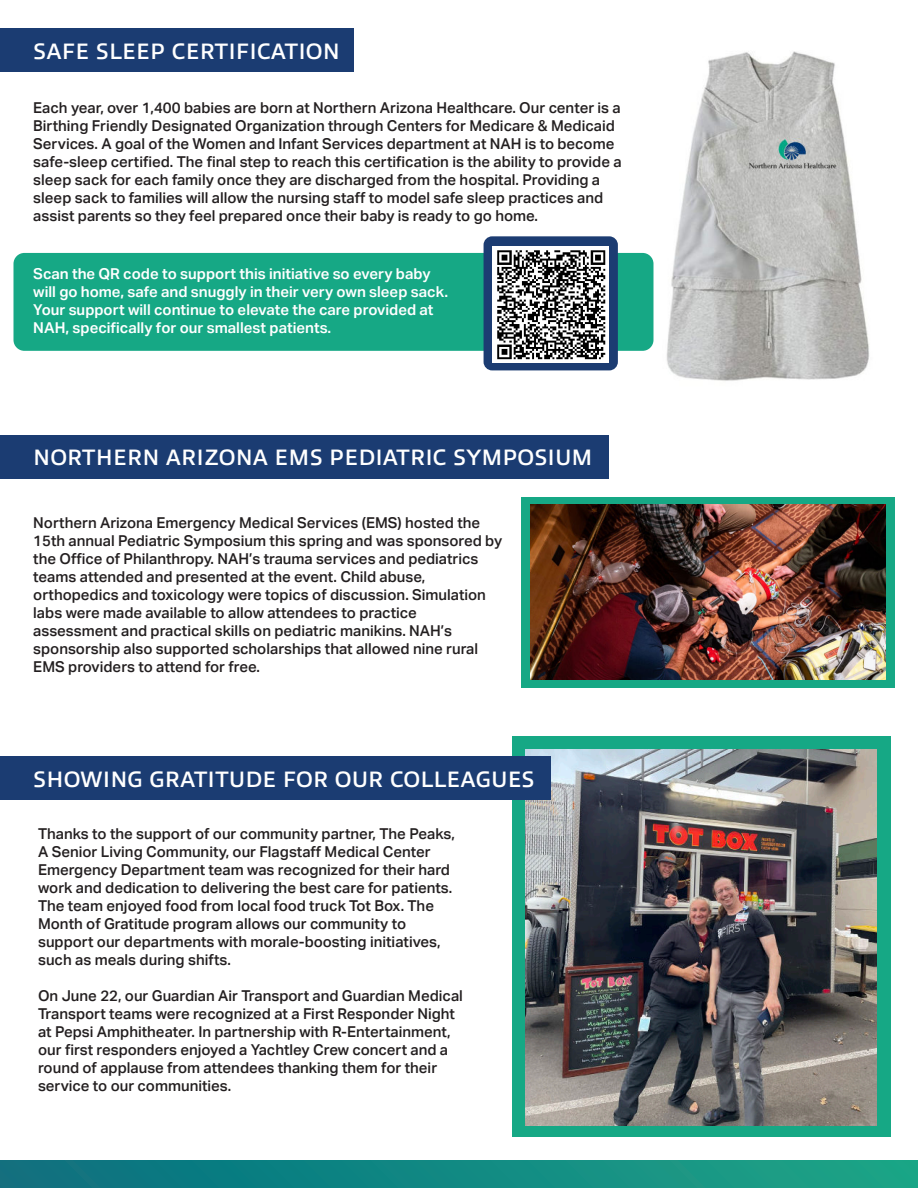
<style>
.page{position:relative;width:918px;height:1188px;background:#fff}
.page>*{position:absolute;margin:0;border:0;box-sizing:border-box;transform-origin:0 0}
.t1{font:600 22.5px "Allumi Std";color:#fff}
.t2{font:500 15px/18px "Aktiv Grotesk";color:#231f20}
.t3{font:600 15px/18px "Aktiv Grotesk";color:#fff}
</style>
<div class="page">
<div style="left:512px;top:737px;width:379px;height:400px;background:#16a885"></div>
<img style="left:525px;top:750px;width:351px;height:376px">
<img style="left:640px;top:51px;width:229px;height:330px">
<div style="left:13px;top:253px;width:640px;height:98px;background:#16a885;border-radius:11px"></div>
<div style="left:521px;top:497px;width:373px;height:191px;background:#16a885"></div>
<div style="left:0;top:29px;width:354px;height:43px;background:#1b3c72"></div>
<div style="left:0;top:435px;width:609px;height:43px;background:#1b3c72"></div>
<div style="left:0;top:757px;width:551px;height:43px;background:#1b3c72"></div>
<div style="left:0;top:1161px;width:918px;height:27px;background:linear-gradient(to right,#096f7f,#1ca586)"></div>
<div style="left:484px;top:236px;width:134px;height:134px;background:#1c3c72;border-radius:9px"></div>
<img style="left:493px;top:247px;width:116px;height:116px">
<img style="left:530px;top:505px;width:355px;height:174px">
<h1 class="t1" style="left:33px;top:38px;width:308px">SAFE SLEEP CERTIFICATION</h1>
<p class="t2" style="left:33px;top:100px;width:590px">Each year, over 1,400 babies are born at Northern Arizona Healthcare. Our center is a Birthing Friendly Designated Organization through Centers for Medicare &amp; Medicaid Services. A goal of the Women and Infant Services department at NAH is to become safe-sleep certified. The final step to reach this certification is the ability to provide a sleep sack for each family once they are discharged from the hospital. Providing a sleep sack to families will allow the nursing staff to model safe sleep practices and assist parents so they feel prepared once their baby is ready to go home.</p>
<p class="t3" style="left:33px;top:266px;width:416px">Scan the QR code to support this initiative so every baby will go home, safe and snuggly in their very own sleep sack.<br>Your support will continue to elevate the care provided at NAH, specifically for our smallest patients.</p>
<h1 class="t1" style="left:33px;top:444px;width:561px">NORTHERN ARIZONA EMS PEDIATRIC SYMPOSIUM</h1>
<p class="t2" style="left:33px;top:513px;width:470px">Northern Arizona Emergency Medical Services (EMS) hosted the 15th annual Pediatric Symposium this spring and was sponsored by the Office of Philanthropy. NAH’s trauma services and pediatrics teams attended and presented at the event. Child abuse, orthopedics and toxicology were topics of discussion. Simulation labs were made available to allow attendees to practice assessment and practical skills on pediatric manikins. NAH’s sponsorship also supported scholarships that allowed nine rural EMS providers to attend for free.</p>
<h1 class="t1" style="left:33px;top:766px;width:503px">SHOWING GRATITUDE FOR OUR COLLEAGUES</h1>
<p class="t2" style="left:38px;top:826px;width:418px">Thanks to the support of our community partner, The Peaks, A Senior Living Community, our Flagstaff Medical Center Emergency Department team was recognized for their hard work and dedication to delivering the best care for patients.<br>The team enjoyed food from local food truck Tot Box. The Month of Gratitude program allows our community to support our departments with morale-boosting initiatives, such as meals during shifts.</p>
<p class="t2" style="left:38px;top:987px;width:426px">On June 22, our Guardian Air Transport and Guardian Medical Transport teams were recognized at a First Responder Night at Pepsi Amphitheater. In partnership with R-Entertainment, our first responders enjoyed a Yachtley Crew concert and a round of applause from attendees thanking them for their service to our communities.</p>
</div>
